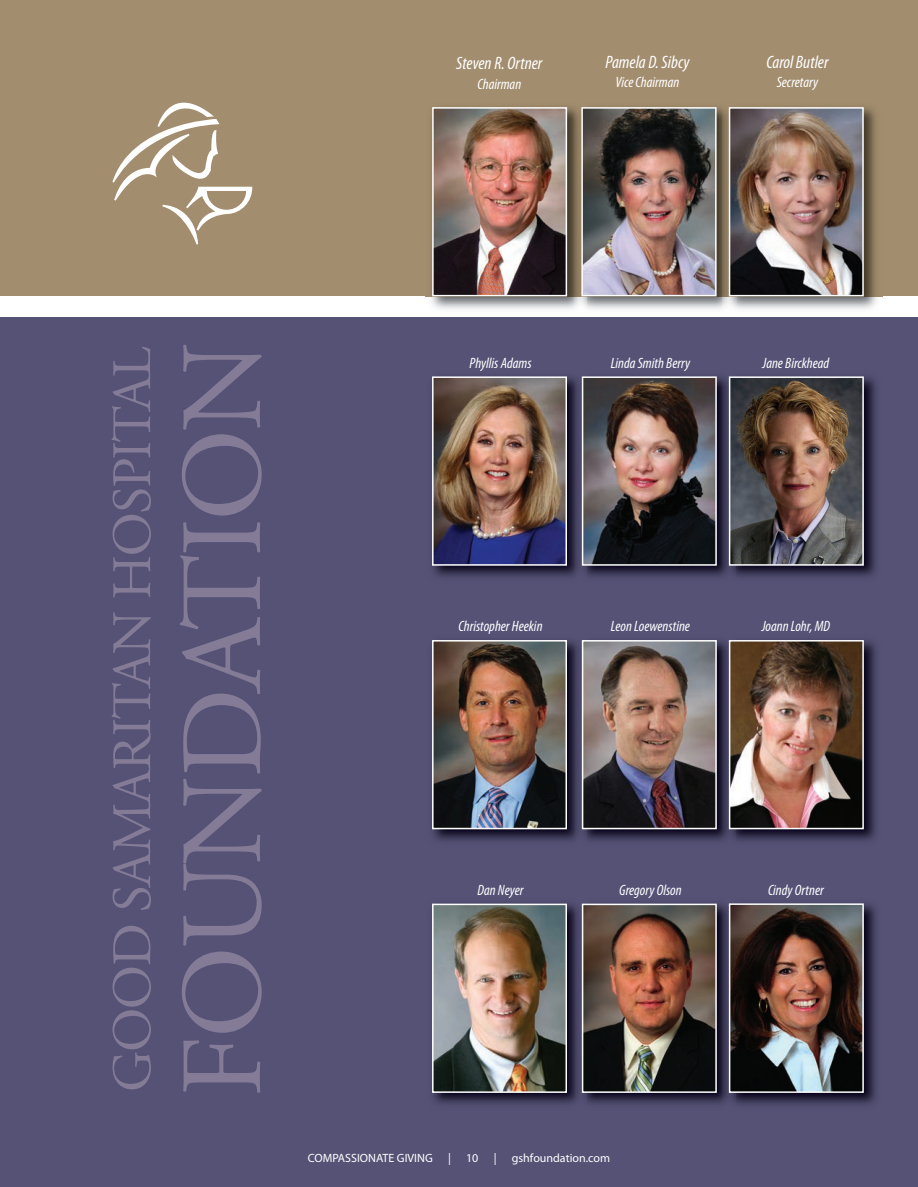
<style>
.page{position:relative;width:918px;height:1187px;background:#fff}
.page>*{position:absolute;margin:0;border:0;box-sizing:border-box;transform-origin:0 0}
.t1{font:115.5px "Adobe Garamond";letter-spacing:-.025em;color:#847c97}
.t2{font:55.5px "Adobe Garamond";letter-spacing:-.025em;color:#847c97}
.t3{font:italic condensed 18px "Myriad Pro";color:#fff}
.t4{font:italic condensed 15px "Myriad Pro";color:#fff}
.t5{font:12px "Myriad Pro";color:#fff}
</style>
<div class="page">
<div style="left:0;top:318px;width:918px;height:869px;background:#555276"></div>
<div style="left:0;top:0;width:918px;height:296px;background:#a28d6e"></div>
<img style="left:426px;top:107px;width:457px;height:202px">
<img style="left:435px;top:110px;width:129px;height:183px">
<div style="left:432px;top:107px;width:135px;height:189px;border:2px solid #fff"></div>
<img style="left:584px;top:110px;width:130px;height:183px">
<div style="left:581px;top:107px;width:136px;height:189px;border:2px solid #fff"></div>
<img style="left:732px;top:110px;width:129px;height:183px">
<div style="left:729px;top:107px;width:135px;height:189px;border:2px solid #fff"></div>
<img style="left:433px;top:376px;width:444px;height:201px">
<img style="left:435px;top:379px;width:129px;height:184px">
<div style="left:432px;top:376px;width:135px;height:190px;border:2px solid #fff"></div>
<img style="left:585px;top:379px;width:129px;height:184px">
<div style="left:582px;top:376px;width:135px;height:190px;border:2px solid #fff"></div>
<img style="left:732px;top:379px;width:129px;height:184px">
<div style="left:729px;top:376px;width:135px;height:190px;border:2px solid #fff"></div>
<img style="left:432px;top:640px;width:445px;height:201px">
<img style="left:435px;top:643px;width:129px;height:183px">
<div style="left:432px;top:640px;width:135px;height:189px;border:2px solid #fff"></div>
<img style="left:585px;top:643px;width:129px;height:183px">
<div style="left:582px;top:640px;width:135px;height:189px;border:2px solid #fff"></div>
<img style="left:732px;top:643px;width:129px;height:183px">
<div style="left:729px;top:640px;width:135px;height:189px;border:2px solid #fff"></div>
<img style="left:433px;top:903px;width:444px;height:202px">
<img style="left:435px;top:906px;width:129px;height:184px">
<div style="left:432px;top:903px;width:135px;height:190px;border:2px solid #fff"></div>
<img style="left:585px;top:906px;width:129px;height:184px">
<div style="left:582px;top:903px;width:135px;height:190px;border:2px solid #fff"></div>
<img style="left:732px;top:906px;width:129px;height:184px">
<div style="left:729px;top:903px;width:135px;height:190px;border:2px solid #fff"></div>
<svg style="left:112px;top:103px;width:140px;height:141px"></svg>
<p class="t3" style="left:456px;top:57px;width:88px">Steven R. Ortner</p>
<p class="t4" style="left:478px;top:78px;width:45px">Chairman</p>
<p class="t3" style="left:606px;top:56px;width:85px">Pamela D. Sibcy</p>
<p class="t4" style="left:616px;top:77px;width:65px">Vice Chairman</p>
<p class="t3" style="left:766px;top:56px;width:64px">Carol Butler</p>
<p class="t4" style="left:777px;top:77px;width:43px">Secretary</p>
<h2 class="t2" style="left:110px;top:1092px;width:746px;rotate:-90deg">GOOD SAMARITAN HOSPITAL</h2>
<h1 class="t1" style="left:177px;top:1097px;width:757px;rotate:-90deg">FOUNDATION</h1>
<p class="t4" style="left:470px;top:357px;width:64px">Phyllis Adams</p>
<p class="t4" style="left:611px;top:357px;width:81px">Linda Smith Berry</p>
<p class="t4" style="left:763px;top:357px;width:68px">Jane Birckhead</p>
<p class="t4" style="left:459px;top:620px;width:86px">Christopher Heekin</p>
<p class="t4" style="left:611px;top:620px;width:81px">Leon Loewenstine</p>
<p class="t4" style="left:762px;top:620px;width:70px">Joann Lohr, MD</p>
<p class="t4" style="left:478px;top:885px;width:47px">Dan Neyer</p>
<p class="t4" style="left:619px;top:885px;width:64px">Gregory Olson</p>
<p class="t4" style="left:768px;top:885px;width:57px">Cindy Ortner</p>
<p class="t5" style="left:308px;top:1153px;width:126px">COMPASSIONATE GIVING</p>
<p class="t5" style="left:448px;top:1153px;width:4px">|</p>
<p class="t5" style="left:466px;top:1153px;width:14px">10</p>
<p class="t5" style="left:494px;top:1153px;width:4px">|</p>
<p class="t5" style="left:512px;top:1153px;width:100px">gshfoundation.com</p>
</div>
